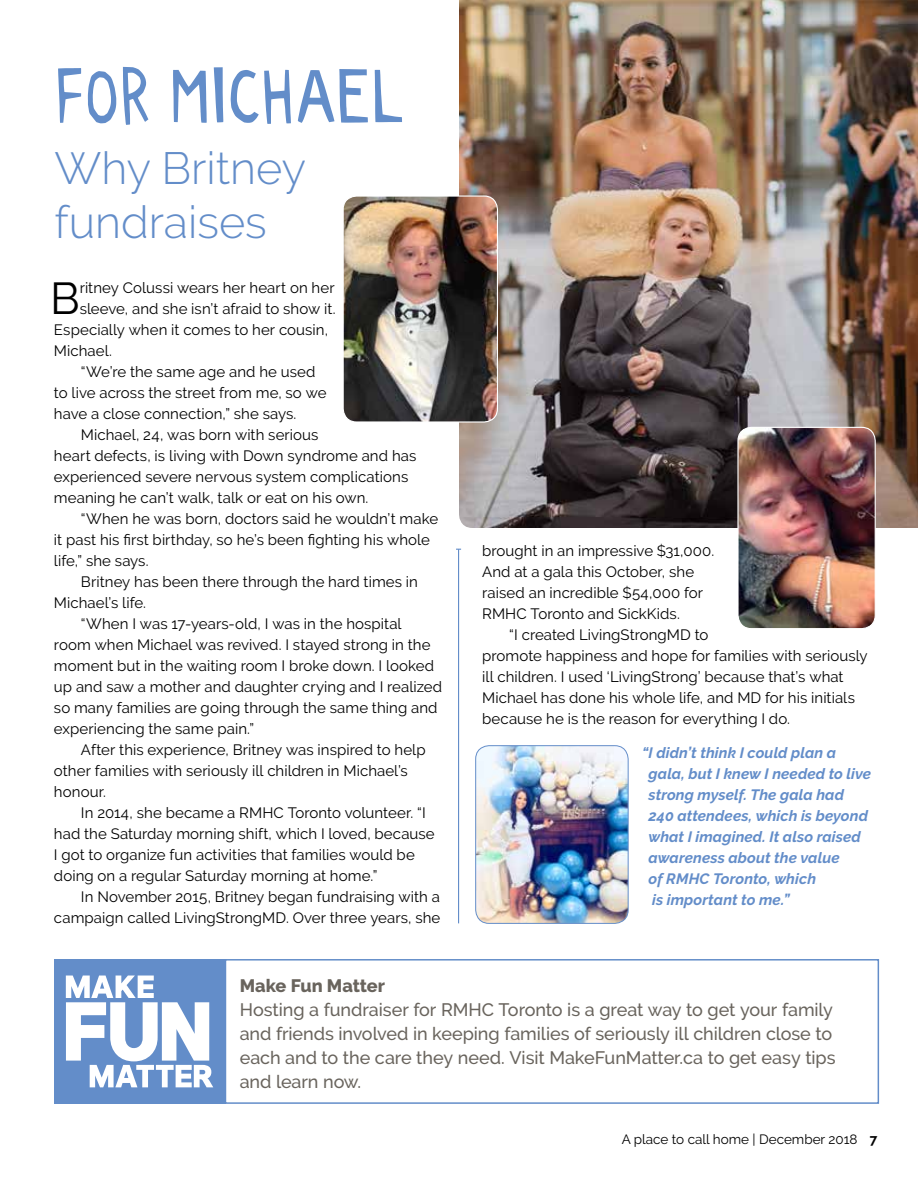
<style>
.page{position:relative;width:918px;height:1188px;background:#fff}
.page>*{position:absolute;margin:0;border:0;box-sizing:border-box;transform-origin:0 0}
.t1{font:72px "Paper Cuts";letter-spacing:-.015em;color:#638dc9}
.t2{font:300 45px/54px "Raleway";color:#638dc9}
.t3{font:44.55px "Raleway";color:#000}
.t4{font:500 18px/24px "Raleway";letter-spacing:-.005em;color:#69645d}
.t5{font:800 18px "Raleway";letter-spacing:-.005em;color:#69645d}
.t6{font:15px/21px "Raleway";letter-spacing:.005em;color:#000}
.t7{font:italic 700 15px/21px "Raleway";letter-spacing:.005em;color:#638dc9}
.t8{font:13.5px "Raleway";color:#000}
.s1{font-weight:700}
</style>
<div class="page">
<img style="left:459px;top:0;width:459px;height:528px">
<hr style="left:458px;top:549px;width:1px;height:374px;background:#638dc9">
<img style="left:738px;top:427px;width:137px;height:200px">
<div style="left:737px;top:427px;width:139px;height:202px;border:1px solid #fff;border-radius:14px"></div>
<img style="left:345px;top:196px;width:152px;height:226px">
<div style="left:343px;top:195px;width:155px;height:228px;border:1px solid #fff;border-radius:14px"></div>
<div style="left:54px;top:959px;width:171px;height:145px;background:#638dc9"></div>
<svg style="left:225px;top:959px;width:655px;height:145px"></svg>
<svg style="left:66px;top:976px;width:147px;height:111px"></svg>
<img style="left:477px;top:747px;width:150px;height:175px">
<div style="left:475px;top:745px;width:154px;height:179px;border:1px solid #638dc9;border-radius:14px"></div>
<h1 class="t1" style="left:55px;top:49px;width:353px">FOR MICHAEL</h1>
<h2 class="t2" style="left:55px;top:141px;width:253px">Why Britney fundraises</h2>
<h3 class="t3" style="left:50px;top:273px;width:31px">B</h3>
<p class="t6" style="left:80px;top:277px;width:256px">ritney Colussi wears her heart on her</p>
<p class="t6" style="left:80px;top:298px;width:257px">sleeve, and she isn’t afraid to show it.</p>
<p class="t6" style="left:54px;top:319px;width:276px">Especially when it comes to her cousin,</p>
<p class="t6" style="left:54px;top:340px;width:60px">Michael.</p>
<p class="t6" style="left:81px;top:361px;width:236px">“We’re the same age and he used</p>
<p class="t6" style="left:54px;top:382px;width:274px">to live across the street from me, so we</p>
<p class="t6" style="left:54px;top:403px;width:244px">have a close connection,” she says.</p>
<p class="t6" style="left:81px;top:424px;width:239px">Michael, 24, was born with serious</p>
<p class="t6" style="left:54px;top:445px;width:364px">heart defects, is living with Down syndrome and has</p>
<p class="t6" style="left:54px;top:466px;width:356px">experienced severe nervous system complications</p>
<p class="t6" style="left:54px;top:487px;width:316px">meaning he can’t walk, talk or eat on his own.</p>
<p class="t6" style="left:81px;top:508px;width:359px">“When he was born, doctors said he wouldn’t make</p>
<p class="t6" style="left:54px;top:529px;width:377px">it past his first birthday, so he’s been fighting his whole</p>
<p class="t6" style="left:54px;top:550px;width:96px">life,” she says.</p>
<p class="t6" style="left:81px;top:571px;width:338px">Britney has been there through the hard times in</p>
<p class="t6" style="left:54px;top:592px;width:94px">Michael’s life.</p>
<p class="t6" style="left:81px;top:613px;width:322px">“When I was 17-years-old, I was in the hospital</p>
<p class="t6" style="left:54px;top:634px;width:378px">room when Michael was revived. I stayed strong in the</p>
<p class="t6" style="left:54px;top:655px;width:382px">moment but in the waiting room I broke down. I looked</p>
<p class="t6" style="left:54px;top:676px;width:390px">up and saw a mother and daughter crying and I realized</p>
<p class="t6" style="left:54px;top:697px;width:385px">so many families are going through the same thing and</p>
<p class="t6" style="left:54px;top:718px;width:202px">experiencing the same pain.”</p>
<p class="t6" style="left:81px;top:739px;width:346px">After this experience, Britney was inspired to help</p>
<p class="t6" style="left:54px;top:760px;width:355px">other families with seriously ill children in Michael’s</p>
<p class="t6" style="left:54px;top:781px;width:53px">honour.</p>
<p class="t6" style="left:81px;top:802px;width:346px">In 2014, she became a RMHC Toronto volunteer. “I</p>
<p class="t6" style="left:54px;top:823px;width:382px">had the Saturday morning shift, which I loved, because</p>
<p class="t6" style="left:54px;top:844px;width:362px">I got to organize fun activities that families would be</p>
<p class="t6" style="left:54px;top:865px;width:325px">doing on a regular Saturday morning at home.”</p>
<p class="t6" style="left:81px;top:886px;width:360px">In November 2015, Britney began fundraising with a</p>
<p class="t6" style="left:54px;top:907px;width:388px">campaign called LivingStrongMD. Over three years, she</p>
<p class="t6" style="left:482px;top:540px;width:233px">brought in an impressive $31,000.<br>And at a gala this October, she raised an incredible $54,000 for<br>RMHC Toronto and SickKids.</p>
<p class="t6" style="left:482px;top:624px;width:387px;text-indent:27px">“I created LivingStrongMD to<br>promote happiness and hope for families with seriously ill children. I used ‘LivingStrong’ because that’s what Michael has done his whole life, and MD for his initials because he is the reason for everything I do.</p>
<p class="t7" style="left:649px;top:742px;width:224px;text-indent:-7px">“I didn’t think I could plan a gala, but I knew I needed to live strong myself. The gala had<br>240 attendees, which is beyond what I imagined. It also raised awareness about the value<br>of RMHC Toronto, which<br>is important to me.”</p>
<p class="t5" style="left:240px;top:975px;width:147px">Make Fun Matter</p>
<p class="t4" style="left:240px;top:998px;width:597px">Hosting a fundraiser for RMHC Toronto is a great way to get your family and friends involved in keeping families of seriously ill children close to each and to the care they need. Visit MakeFunMatter.ca to get easy tips and learn now.</p>
<p class="t8" style="left:622px;top:1131px;width:257px">A place to call home | December 2018 <span class="s1">7</span></p>
</div>
